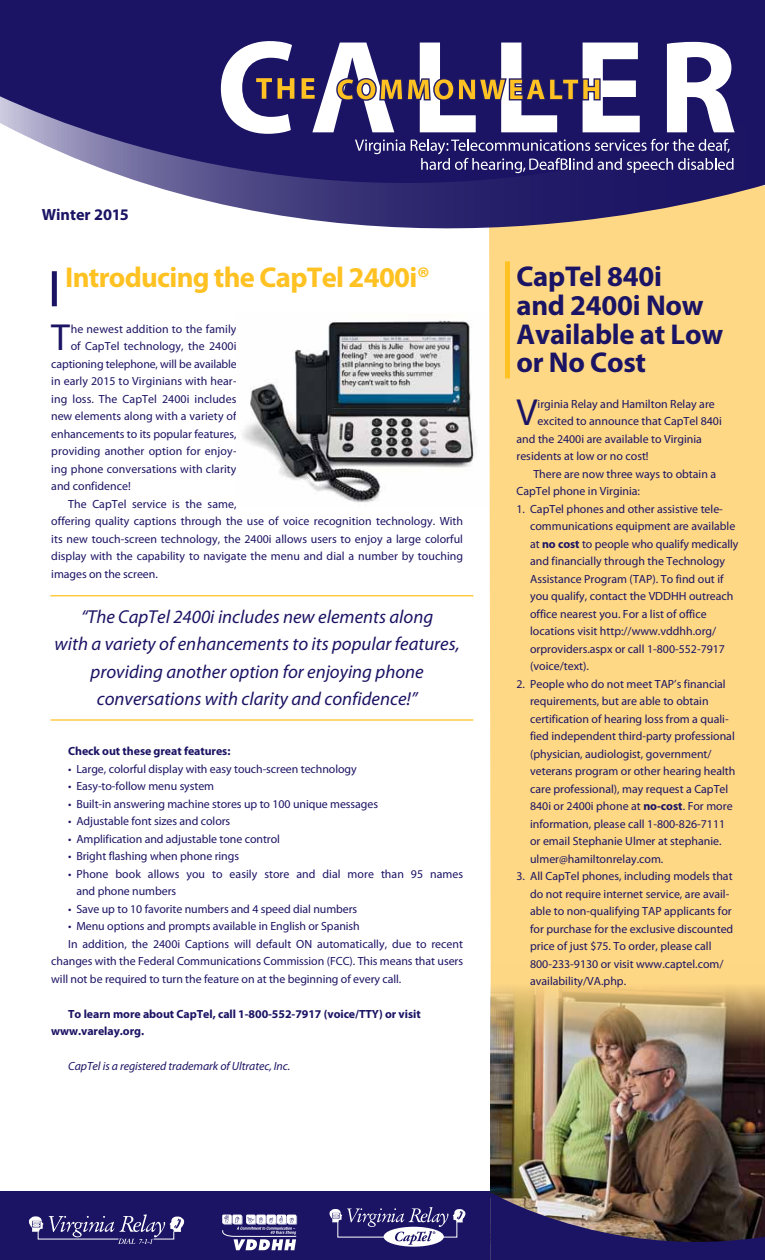
<style>
.page{position:relative;width:765px;height:1260px;background:#fff}
.page>*{position:absolute;margin:0;border:0;box-sizing:border-box;transform-origin:0 0}
.t1{font:37.88px "Myriad Pro";color:#1b1464}
.t2{font:700 28.75px/28.8px "Myriad Pro";letter-spacing:-.01em;color:#1b1464}
.t3{font:700 28.75px "Myriad Pro";letter-spacing:-.025em;color:#ffc222}
.t4{font:italic 18.75px/27.5px "Myriad Pro";color:#1b1464;text-align:center}
.t5{font:700 16.25px "Myriad Pro";color:#1b1464}
.t6{font:11.88px/17.5px "Myriad Pro";color:#1b1464}
.t7{font:700 11.88px/17.5px "Myriad Pro";letter-spacing:-.005em;color:#1b1464}
.t8{font:italic 11.88px "Myriad Pro";letter-spacing:-.005em;color:#1b1464}
.s1{font-weight:700}
</style>
<div class="page">
<img style="left:242px;top:320px;width:233px;height:183px">
<div style="left:0;top:1192px;width:765px;height:68px;background:#1b1464"></div>
<div style="left:489px;top:290px;width:276px;height:902px;background:#ffd885"></div>
<svg style="left:329px;top:1207px;width:137px;height:40px"></svg>
<svg style="left:222px;top:1215px;width:75px;height:35px"></svg>
<svg style="left:28px;top:1214px;width:157px;height:30px"></svg>
<div style="left:0;top:0;width:765px;height:96px;background:#1b1464"></div>
<svg style="left:0;top:96px;width:765px;height:194px"></svg>
<svg style="left:221px;top:41px;width:73px;height:93px"></svg>
<svg style="left:302px;top:0;width:433px;height:173px"></svg>
<hr style="left:50px;top:595px;width:423px;height:1px;background:#ffc222">
<hr style="left:50px;top:719px;width:423px;height:2px;background:#ffc222">
<div style="left:52px;top:271px;width:5px;height:35px;background:#1b1464"></div>
<div style="left:505px;top:261px;width:5px;height:117px;background:#ffc222"></div>
<img style="left:490px;top:965px;width:275px;height:227px">
<img style="left:490px;top:1192px;width:275px;height:68px">
<h3 class="t5" style="left:42px;top:205px;width:89px">Winter 2015</h3>
<h2 class="t3" style="left:65px;top:262px;width:366px">Introducing the CapTel 2400i®</h2>
<h1 class="t1" style="left:51px;top:317px;width:20px">T</h1>
<p class="t6" style="left:71px;top:320px;width:167px">he newest addition to the family</p>
<p class="t6" style="left:71px;top:338px;width:167px">of CapTel technology, the 2400i</p>
<p class="t6" style="left:51px;top:355px;width:187px">captioning telephone, will be available</p>
<p class="t6" style="left:51px;top:373px;width:187px">in early 2015 to Virginians with hear-</p>
<p class="t6" style="left:51px;top:390px;width:187px">ing loss. The CapTel 2400i includes</p>
<p class="t6" style="left:51px;top:408px;width:187px">new elements along with a variety of</p>
<p class="t6" style="left:51px;top:425px;width:187px">enhancements to its popular features,</p>
<p class="t6" style="left:51px;top:443px;width:187px">providing another option for enjoy-</p>
<p class="t6" style="left:51px;top:460px;width:187px">ing phone conversations with clarity</p>
<p class="t6" style="left:51px;top:478px;width:81px">and confidence!</p>
<p class="t6" style="left:68px;top:495px;width:170px">The CapTel service is the same,</p>
<p class="t6" style="left:51px;top:513px;width:413px">offering quality captions through the use of voice recognition technology. With</p>
<p class="t6" style="left:51px;top:530px;width:413px">its new touch-screen technology, the 2400i allows users to enjoy a large colorful</p>
<p class="t6" style="left:51px;top:548px;width:413px">display with the capability to navigate the menu and dial a number by touching</p>
<p class="t6" style="left:51px;top:565px;width:108px">images on the screen.</p>
<h3 class="t4" style="left:55px;top:603px;width:407px">“The CapTel 2400i includes new elements along<br>with a variety of enhancements to its popular features, providing another option for enjoying phone conversations with clarity and confidence!”</h3>
<p class="t7" style="left:68px;top:742px;width:164px">Check out these great features:</p>
<p class="t6" style="left:68px;top:760px;width:290px">• Large, colorful display with easy touch-screen technology</p>
<p class="t6" style="left:68px;top:778px;width:147px">• Easy-to-follow menu system</p>
<p class="t6" style="left:68px;top:795px;width:311px">• Built-in answering machine stores up to 100 unique messages</p>
<p class="t6" style="left:68px;top:813px;width:164px">• Adjustable font sizes and colors</p>
<p class="t6" style="left:68px;top:830px;width:213px">• Amplification and adjustable tone control</p>
<p class="t6" style="left:68px;top:848px;width:172px">• Bright flashing when phone rings</p>
<p class="t6" style="left:76px;top:865px;width:388px;text-indent:-8px">• Phone book allows you to easily store and dial more than 95 names and phone numbers</p>
<p class="t6" style="left:68px;top:900px;width:291px">• Save up to 10 favorite numbers and 4 speed dial numbers</p>
<p class="t6" style="left:68px;top:918px;width:293px">• Menu options and prompts available in English or Spanish</p>
<p class="t6" style="left:68px;top:935px;width:396px">In addition, the 2400i Captions will default ON automatically, due to recent</p>
<p class="t6" style="left:51px;top:953px;width:413px">changes with the Federal Communications Commission (FCC). This means that users</p>
<p class="t6" style="left:51px;top:970px;width:352px">will not be required to turn the feature on at the beginning of every call.</p>
<p class="t7" style="left:51px;top:1005px;width:371px;text-indent:17px">To learn more about CapTel, call 1-800-552-7917 (voice/TTY) or visit www.varelay.org.</p>
<p class="t8" style="left:68px;top:1060px;width:224px">CapTel is a registered trademark of Ultratec, Inc.</p>
<h2 class="t2" style="left:517px;top:263px;width:208px">CapTel 840i<br>and 2400i Now<br>Available at Low or No Cost</h2>
<h1 class="t1" style="left:517px;top:392px;width:23px">V</h1>
<p class="t6" style="left:538px;top:395px;width:179px">irginia Relay and Hamilton Relay are</p>
<p class="t6" style="left:538px;top:413px;width:186px">excited to announce that CapTel 840i</p>
<p class="t6" style="left:517px;top:430px;width:187px">and the 2400i are available to Virginia</p>
<p class="t6" style="left:517px;top:448px;width:134px">residents at low or no cost!</p>
<p class="t6" style="left:533px;top:465px;width:184px">There are now three ways to obtain a</p>
<p class="t6" style="left:517px;top:483px;width:125px">CapTel phone in Virginia:</p>
<p class="t6" style="left:530px;top:500px;width:210px;text-indent:-14px">1. CapTel phones and other assistive tele&shy;communications equipment are available at <span class="s1">no cost</span> to people who qualify medically and financially through the Technology Assistance Program (TAP). To find out if you qualify, contact the VDDHH outreach office nearest you. For a list of office locations visit http://www.vddhh.org/ orproviders.aspx or call 1-800-552-7917 (voice/text).</p>
<p class="t6" style="left:530px;top:675px;width:207px;text-indent:-14px">2. People who do not meet TAP’s financial requirements, but are able to obtain certification of hearing loss from a quali&shy;fied independent third-party professional (physician, audiologist, government/ veterans program or other hearing health care professional), may request a CapTel 840i or 2400i phone at <span class="s1">no-cost</span>. For more information, please call 1-800-826-7111 or email Stephanie Ulmer at stephanie. ulmer@hamiltonrelay.com.</p>
<p class="t6" style="left:530px;top:868px;width:205px;text-indent:-14px">3. All CapTel phones, including models that do not require internet service, are avail&shy;able to non-qualifying TAP applicants for for purchase for the exclusive discounted price of just $75. To order, please call 800-233-9130 or visit www.captel.com/ availability/VA.php.</p>
</div>
